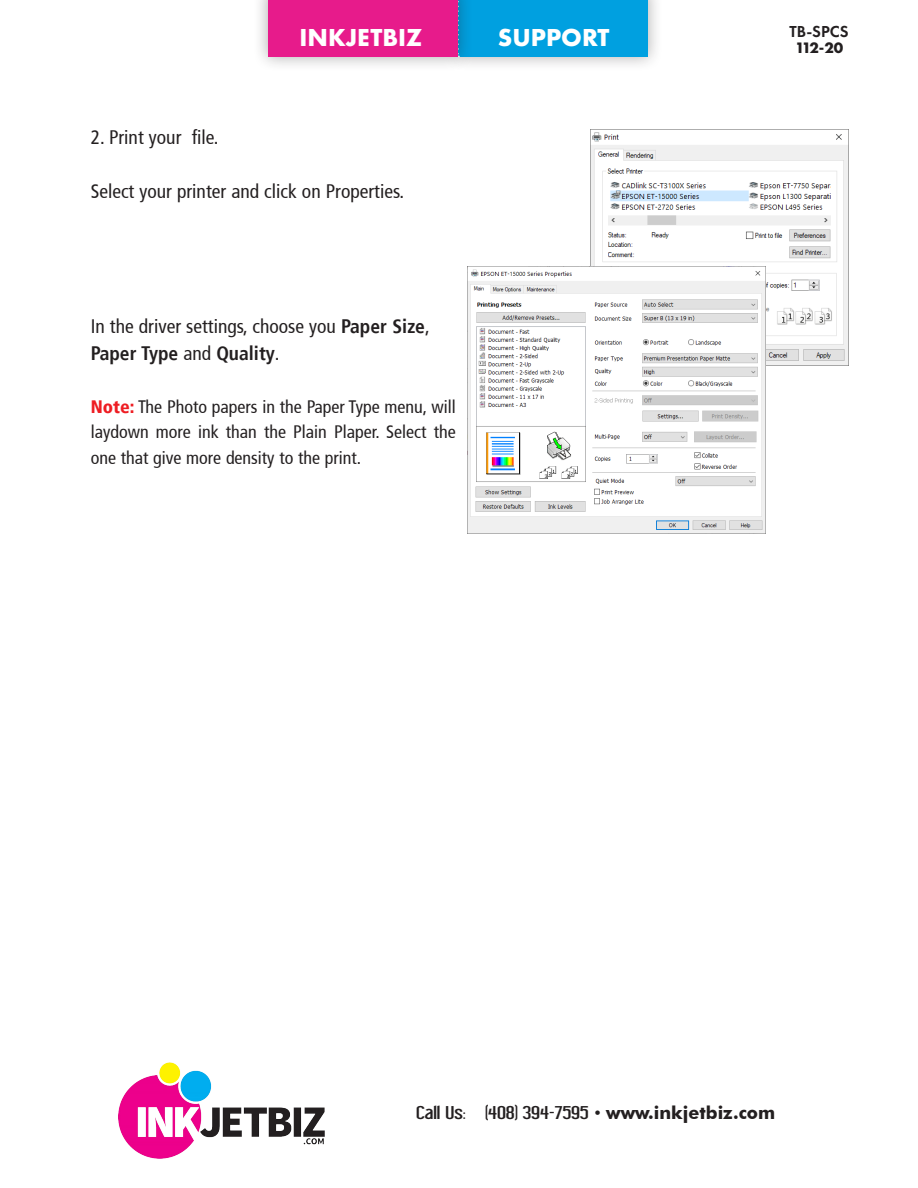
<style>
.page{position:relative;width:918px;height:1188px;background:#fff}
.page>*{position:absolute;margin:0;border:0;box-sizing:border-box;transform-origin:0 0}
.t1{font:700 25.5px "Futura PT";color:#fff}
.FF_IS_Product_Subhea{font:condensed 19.5px/27px "Frutiger";color:#231f20}
.FF_IS_Product_Subhea-2{font:condensed 18px/25.5px "Frutiger";color:#231f20;text-align:justify}
.t2{font:18px "Impasto";color:#231f20}
.t3{font:600 16.5px "Futura PT";color:#231f20}
.t4{font:700 15.75px "Futura PT";color:#231f20}
.s1{font-weight:700;font-stretch:normal}
.s2{font-family:"Frutiger LT";font-weight:900;color:#ee1d23}
.s3{font-family:"Futura BT";font-weight:700}
</style>
<div class="page">
<img style="left:119px;top:1063px;width:206px;height:96px">
<div style="left:443px;top:0;width:220px;height:72px;background:#231f20;opacity:.37"></div>
<div style="left:458px;top:0;width:190px;height:57px;background:#00a0e0"></div>
<div style="left:253px;top:0;width:220px;height:73px;background:#231f20;opacity:.37"></div>
<div style="left:268px;top:0;width:190px;height:57px;background:#e71b8b"></div>
<img style="left:590px;top:130px;width:259px;height:236px">
<img style="left:468px;top:267px;width:297px;height:267px">
<h1 class="t1" style="left:300px;top:21px;width:124px">INKJETBIZ</h1>
<h1 class="t1" style="left:498px;top:21px;width:113px">SUPPORT</h1>
<p class="t3" style="left:790px;top:21px;width:61px">TB-SPCS</p>
<p class="t4" style="left:795px;top:38px;width:50px">112-20</p>
<p class="FF_IS_Product_Subhea" style="left:91px;top:124px;width:129px">2. Print your file.</p>
<p class="FF_IS_Product_Subhea" style="left:91px;top:178px;width:315px">Select your printer and click on Properties.</p>
<p class="FF_IS_Product_Subhea" style="left:91px;top:313px;width:341px">In the driver settings, choose you <span class="s1">Paper Size</span>,<br><span class="s1">Paper Type</span> and <span class="s1">Quality</span>.</p>
<p class="FF_IS_Product_Subhea-2" style="left:91px;top:394px;width:367px"><span class="s2">Note:</span> The Photo papers in the Paper Type menu, will laydown more ink than the Plain Plaper. Select the one that give more density to the print.</p>
<p class="t2" style="left:417px;top:1102px;width:360px">Call Us: a (408) 394-7595 • <span class="s3">www.inkjetbiz.com</span></p>
</div>
